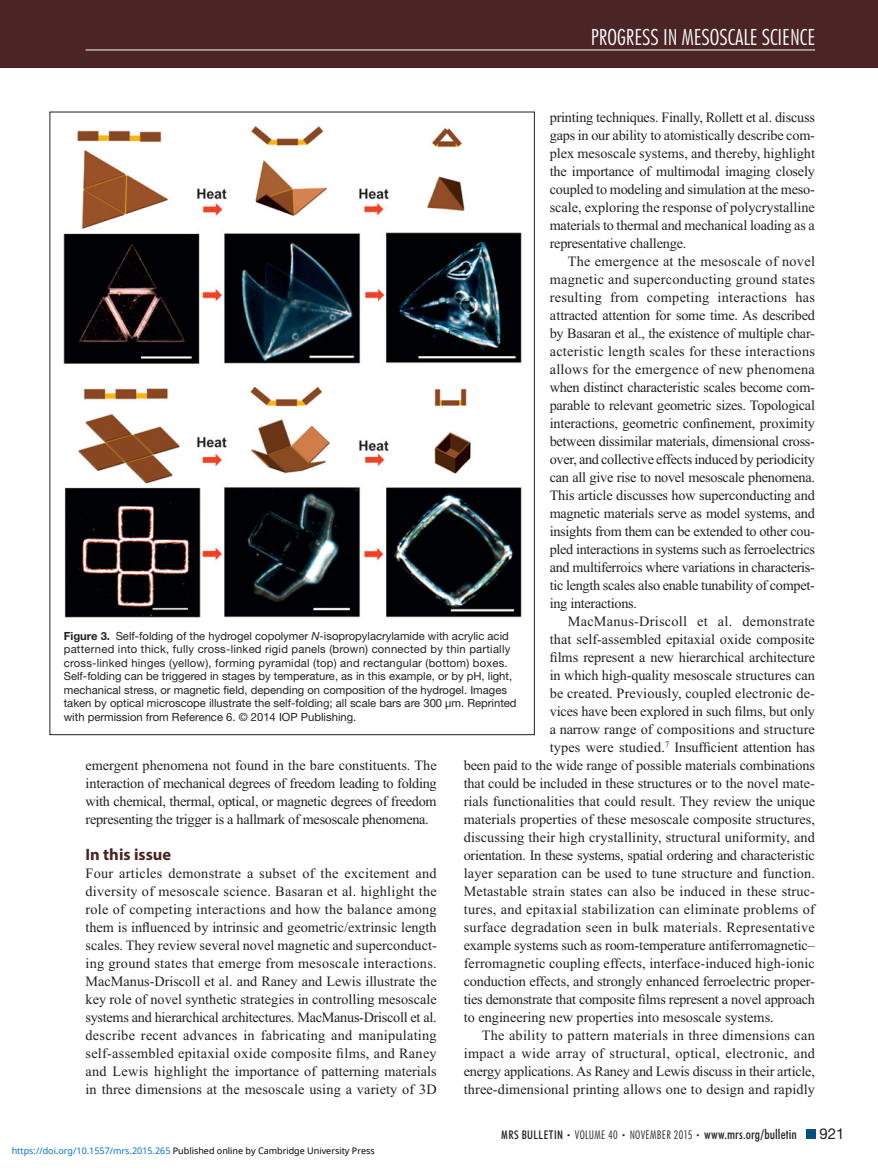
<style>
.page{position:relative;width:878px;height:1175px;background:#fff}
.page>*{position:absolute;margin:0;border:0;box-sizing:border-box;transform-origin:0 0}
.t1{font:300 condensed 22.5px "Futura BT";color:#fff}
.t2{font:700 16.5px "Myriad Pro";color:#4b2425}
.t3{font:15px "Helvetica Neue LT Std";color:#231f20}
.t4{font:14.25px/18px "Times New Roman";color:#231f20;text-align:justify}
.t5{font:14.25px "Times New Roman";letter-spacing:.02em;color:#231f20}
.t6{font:14.25px "Times New Roman";letter-spacing:-.02em;color:#231f20}
.t7{font:300 condensed 12px "Futura BT";letter-spacing:.03em;color:#231f20}
.t8{font:11.25px/13.5px "Helvetica Neue LT Std";color:#231f20}
.t9{font:9px "Noto Sans";color:#000}
.s1{font-weight:700}
.s2{font-style:italic}
.s3{color:#0172cf}
.s4{font-weight:500}
.s5{font-size:7.5px}
.s6{font-weight:500;font-size:13.5px}
</style>
<div class="page">
<div style="left:0;top:0;width:878px;height:68px;background:#4b2425"></div>
<hr style="left:86px;top:50px;width:729px;height:1px;background:#fff">
<div style="left:806px;top:1130px;width:9px;height:8px;background:#005080"></div>
<img style="left:64px;top:126px;width:457px;height:491px">
<h1 class="t1" style="left:590px;top:29px;width:226px">PROGRESS IN MESOSCALE SCIENCE</h1>
<p class="t4" style="left:549px;top:109px;width:267px">printing techniques. Finally, Rollett et al. discuss gaps in our ability to atomistically describe com&shy;plex mesoscale systems, and thereby, highlight the importance of multimodal imaging closely coupled to modeling and simulation at the meso&shy;scale, exploring the response of polycrystalline materials to thermal and mechanical loading as a representative challenge.</p>
<p class="t4" style="left:549px;top:253px;width:267px;text-indent:18px">The emergence at the mesoscale of novel magnetic and superconducting ground states resulting from competing interactions has attracted attention for some time. As described by Basaran et al., the existence of multiple char&shy;acteristic length scales for these interactions allows for the emergence of new phenomena when distinct characteristic scales become com&shy;parable to relevant geometric sizes. Topological interactions, geometric confinement, proximity between dissimilar mate rials, dimensional cross&shy;over, and collective effects induced by periodicity can all give rise to novel mesoscale phenomena.<br>This article discusses how superconducting and magnetic materials serve as model systems, and insights from them can be extended to other cou&shy;pled interactions in systems such as ferroelectrics and multiferroics where variations in characteris&shy;tic length scales also enable tunability of compet&shy;ing interactions.</p>
<p class="t5" style="left:567px;top:615px;width:249px">MacManus-Driscoll et al. demonstrate</p>
<p class="t4" style="left:549px;top:631px;width:267px">that self-assembled epitaxial oxide composite</p>
<p class="t4" style="left:549px;top:649px;width:267px">films represent a new hierarchical architecture</p>
<p class="t4" style="left:549px;top:667px;width:267px">in which high-quality mesoscale structures can</p>
<p class="t4" style="left:549px;top:685px;width:267px">be created. Previously, coupled electronic de-</p>
<p class="t4" style="left:549px;top:703px;width:267px">vices have been explored in such films, but only</p>
<p class="t4" style="left:549px;top:721px;width:267px">a narrow range of compositions and structure</p>
<p class="t4" style="left:549px;top:739px;width:267px">types were studied. <sup>7</sup> Insufficient attention has</p>
<p class="t4" style="left:463px;top:757px;width:353px">been paid to the wide range of possible materials combinations</p>
<p class="t4" style="left:463px;top:775px;width:353px">that could be included in these structures or to the novel mate-</p>
<p class="t4" style="left:464px;top:793px;width:353px">rials functionalities that could result. They review the unique</p>
<p class="t4" style="left:464px;top:811px;width:353px">materials properties of these mesoscale composite structures,</p>
<p class="t4" style="left:464px;top:829px;width:353px">discussing their high crystallinity, structural uniformity, and</p>
<p class="t6" style="left:464px;top:849px;width:353px">orientation. In these systems, spatial ordering and characteristic</p>
<p class="t4" style="left:464px;top:865px;width:353px">layer separation can be used to tune structure and function.</p>
<p class="t4" style="left:464px;top:883px;width:353px">Metastable strain states can also be induced in these struc-</p>
<p class="t5" style="left:464px;top:903px;width:353px">tures, and epitaxial stabilization can eliminate problems of</p>
<p class="t5" style="left:464px;top:921px;width:353px">surface degradation seen in bulk materials. Representative</p>
<p class="t4" style="left:464px;top:937px;width:353px">example systems such as room-temperature antiferromagnetic–</p>
<p class="t4" style="left:464px;top:955px;width:353px">ferromagnetic coupling effects, interface-induced high-ionic</p>
<p class="t4" style="left:464px;top:973px;width:353px">conduction effects, and strongly enhanced ferroelectric proper-</p>
<p class="t6" style="left:464px;top:993px;width:353px">ties demonstrate that composite films represent a novel approach</p>
<p class="t4" style="left:464px;top:1009px;width:311px">to engineering new properties into mesoscale systems.</p>
<p class="t5" style="left:482px;top:1029px;width:335px">The ability to pattern materials in three dimensions can</p>
<p class="t5" style="left:464px;top:1047px;width:353px">impact a wide array of structural, optical, electronic, and</p>
<p class="t4" style="left:464px;top:1063px;width:353px">energy applications. As Raney and Lewis discuss in their article,</p>
<p class="t4" style="left:464px;top:1081px;width:352px">three-dimensional printing allows one to design and rapidly</p>
<p class="t8" style="left:64px;top:630px;width:454px"><span class="s1">Figure 3.</span> Self-folding of the hydrogel copolymer <span class="s2">N</span>-isopropylacrylamide with acrylic acid patterned into thick, fully cross-linked rigid panels (brown) connected by thin partially cross-linked hinges (yellow), forming pyramidal (top) and rectangular (bottom) boxes.<br>Self-folding can be triggered in stages by temperature, as in this example, or by pH, light, mechanical stress, or magnetic field, depending on composition of the hydrogel. Images taken by optical microscope illustrate the self-folding; all scale bars are 300 μm. Reprinted with permission from Reference 6 . © 2014 IOP Publishing.</p>
<p class="t4" style="left:86px;top:757px;width:353px">emergent phenomena not found in the bare constituents. The interaction of mechanical degrees of freedom leading to folding with chemical, thermal, optical, or magnetic degrees of freedom representing the trigger is a hallmark of mesoscale phenomena.</p>
<p class="t2" style="left:86px;top:848px;width:87px">In this issue</p>
<p class="t4" style="left:86px;top:865px;width:353px">Four articles demonstrate a subset of the excitement and diversity of mesoscale science. Basaran et al. highlight the role of competing interactions and how the balance among them is influenced by intrinsic and geometric/extrinsic length scales. They review several novel magnetic and superconduct&shy;ing ground states that emerge from mesoscale interactions.<br>MacManus-Driscoll et al. and Raney and Lewis illustrate the key role of novel synthetic strategies in controlling mesoscale systems and hierarchical architectures. MacManus-Driscoll et al. describe recent advances in fabricating and manipulating self-assembled epitaxial oxide composite films, and Raney and Lewis highlight the importance of patterning materials in three dimensions at the mesoscale using a variety of 3D</p>
<p class="t9" style="left:12px;top:1143px;width:364px"><span class="s3">https://doi.org/10.1557/mrs.2015.265</span> Published online by Cambridge University Press</p>
<p class="t7" style="left:501px;top:1130px;width:297px"><span class="s4">MRS BULLETIN</span> <span class="s5">•</span> VOLUME 40 <span class="s5">•</span> NOVEMBER 2015 <span class="s5">•</span> <span class="s6">www.mrs.org/bulletin</span></p>
<p class="t3" style="left:819px;top:1128px;width:27px">921</p>
</div>
